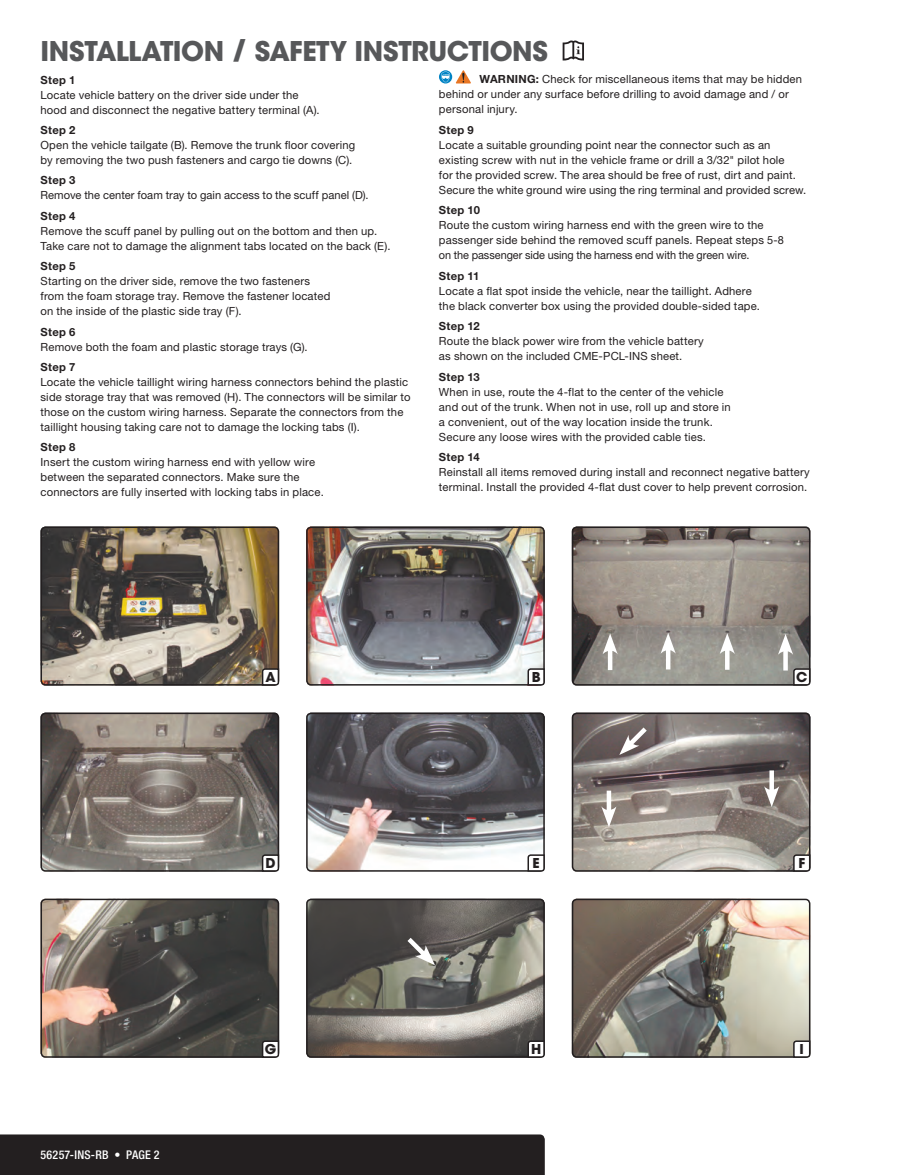
<style>
.page{position:relative;width:905px;height:1175px;background:#fff}
.page>*{position:absolute;margin:0;border:0;box-sizing:border-box;transform-origin:0 0}
.t1{font:700 27px "ITC Avant Garde Std";letter-spacing:-.015em;color:#57585a}
.t2{font:700 13.5px "ITC Avant Garde Std";color:#231f20}
.t3{font:500 condensed 12px "Helvetica Neue LT Std";letter-spacing:.02em;color:#fff}
.t4{font:11.25px/15px "Helvetica Neue LT Std";letter-spacing:.015em;color:#231f20}
.t5{font:700 11.25px "Helvetica Neue LT Std";letter-spacing:.025em;color:#231f20}
.s1{font-weight:700}
</style>
<div class="page">
<img style="left:41px;top:529px;width:235px;height:156px">
<div style="left:40px;top:526px;width:239px;height:159px;border:2px solid #231f20;border-radius:4px"></div>
<img style="left:307px;top:527px;width:237px;height:158px">
<div style="left:306px;top:526px;width:238px;height:159px;border:2px solid #231f20;border-radius:4px"></div>
<img style="left:574px;top:529px;width:233px;height:153px">
<div style="left:571px;top:526px;width:239px;height:159px;border:2px solid #231f20;border-radius:4px"></div>
<img style="left:41px;top:715px;width:235px;height:156px">
<div style="left:40px;top:712px;width:239px;height:159px;border:2px solid #231f20;border-radius:4px"></div>
<img style="left:307px;top:713px;width:237px;height:158px">
<div style="left:306px;top:712px;width:238px;height:159px;border:2px solid #231f20;border-radius:4px"></div>
<img style="left:574px;top:715px;width:233px;height:153px">
<div style="left:571px;top:712px;width:239px;height:159px;border:2px solid #231f20;border-radius:4px"></div>
<img style="left:41px;top:901px;width:235px;height:156px">
<div style="left:40px;top:898px;width:239px;height:159px;border:2px solid #231f20;border-radius:4px"></div>
<img style="left:307px;top:901px;width:234px;height:156px">
<div style="left:306px;top:898px;width:238px;height:159px;border:2px solid #231f20;border-radius:4px"></div>
<img style="left:574px;top:901px;width:233px;height:153px">
<div style="left:571px;top:898px;width:239px;height:159px;border:2px solid #231f20;border-radius:4px"></div>
<svg style="left:261px;top:667px;width:19px;height:19px"></svg>
<svg style="left:526px;top:667px;width:19px;height:19px"></svg>
<svg style="left:526px;top:1039px;width:19px;height:19px"></svg>
<svg style="left:792px;top:667px;width:19px;height:19px"></svg>
<svg style="left:261px;top:853px;width:19px;height:19px"></svg>
<svg style="left:261px;top:1039px;width:19px;height:19px"></svg>
<svg style="left:792px;top:1039px;width:19px;height:19px"></svg>
<svg style="left:526px;top:853px;width:19px;height:19px"></svg>
<svg style="left:792px;top:853px;width:19px;height:19px"></svg>
<svg style="left:562px;top:41px;width:22px;height:19px"></svg>
<hr style="left:608px;top:646px;width:4px;height:24px;background:#fff">
<svg style="left:602px;top:633px;width:15px;height:21px"></svg>
<hr style="left:666px;top:645px;width:4px;height:24px;background:#fff">
<svg style="left:660px;top:633px;width:15px;height:20px"></svg>
<hr style="left:725px;top:645px;width:4px;height:25px;background:#fff">
<svg style="left:719px;top:633px;width:15px;height:21px"></svg>
<svg style="left:783px;top:654px;width:4px;height:16px"></svg>
<svg style="left:778px;top:634px;width:15px;height:20px"></svg>
<svg style="left:619px;top:722px;width:32px;height:33px"></svg>
<div style="left:606px;top:790px;width:5px;height:24px;background:#fff"></div>
<svg style="left:601px;top:806px;width:15px;height:21px"></svg>
<div style="left:769px;top:770px;width:5px;height:24px;background:#fff"></div>
<svg style="left:764px;top:786px;width:15px;height:21px"></svg>
<svg style="left:403px;top:933px;width:32px;height:32px"></svg>
<svg style="left:456px;top:70px;width:15px;height:13px"></svg>
<svg style="left:439px;top:70px;width:13px;height:13px"></svg>
<svg style="left:441px;top:72px;width:9px;height:10px"></svg>
<div style="left:0;top:1134px;width:544px;height:40px;background:#231f20"></div>
<h1 class="t1" style="left:40px;top:33px;width:509px">INSTALLATION / SAFETY INSTRUCTIONS</h1>
<p class="t5" style="left:40px;top:73px;width:36px">Step 1</p>
<p class="t4" style="left:40px;top:87px;width:281px">Locate vehicle battery on the driver side under the hood and disconnect the negative battery terminal (A).</p>
<p class="t5" style="left:40px;top:123px;width:36px">Step 2</p>
<p class="t4" style="left:40px;top:137px;width:316px">Open the vehicle tailgate (B). Remove the trunk floor covering by removing the two push fasteners and cargo tie downs (C).</p>
<p class="t5" style="left:40px;top:173px;width:36px">Step 3</p>
<p class="t4" style="left:40px;top:188px;width:329px">Remove the center foam tray to gain access to the scuff panel (D).</p>
<p class="t5" style="left:40px;top:209px;width:36px">Step 4</p>
<p class="t4" style="left:40px;top:223px;width:351px">Remove the scuff panel by pulling out on the bottom and then up.<br>Take care not to damage the alignment tabs located on the back (E).</p>
<p class="t5" style="left:40px;top:259px;width:36px">Step 5</p>
<p class="t4" style="left:40px;top:273px;width:291px">Starting on the driver side, remove the two fasteners from the foam storage tray. Remove the fastener located on the inside of the plastic side tray (F).</p>
<p class="t5" style="left:40px;top:325px;width:36px">Step 6</p>
<p class="t4" style="left:40px;top:339px;width:269px">Remove both the foam and plastic storage trays (G).</p>
<p class="t5" style="left:40px;top:360px;width:36px">Step 7</p>
<p class="t4" style="left:40px;top:374px;width:371px">Locate the vehicle taillight wiring harness connectors behind the plastic side storage tray that was removed (H). The connectors will be similar to those on the custom wiring harness. Separate the connectors from the taillight housing taking care not to damage the locking tabs (I).</p>
<p class="t5" style="left:40px;top:440px;width:36px">Step 8</p>
<p class="t4" style="left:40px;top:455px;width:285px">Insert the custom wiring harness end with yellow wire between the separated connectors. Make sure the connectors are fully inserted with locking tabs in place.</p>
<p class="t4" style="left:439px;top:72px;width:365px;text-indent:41px"><span class="s1">WARNING:</span> Check for miscellaneous items that may be hidden behind or under any surface before drilling to avoid damage and / or personal injury.</p>
<p class="t5" style="left:439px;top:123px;width:36px">Step 9</p>
<p class="t4" style="left:439px;top:137px;width:368px">Locate a suitable grounding point near the connector such as an existing screw with nut in the vehicle frame or drill a 3/32" pilot hole<br>for the provided screw. The area should be free of rust, dirt and paint.<br>Secure the white ground wire using the ring terminal and provided screw.</p>
<p class="t5" style="left:439px;top:203px;width:42px">Step 10</p>
<p class="t4" style="left:439px;top:218px;width:346px">Route the custom wiring harness end with the green wire to the passenger side behind the removed scuff panels. Repeat steps 5-8 on the passenger side using the harness end with the green wire.</p>
<p class="t5" style="left:439px;top:269px;width:42px">Step 11</p>
<p class="t4" style="left:439px;top:283px;width:322px">Locate a flat spot inside the vehicle, near the taillight. Adhere the black converter box using the provided double-sided tape.</p>
<p class="t5" style="left:439px;top:319px;width:42px">Step 12</p>
<p class="t4" style="left:439px;top:333px;width:266px">Route the black power wire from the vehicle battery as shown on the included CME-PCL-INS sheet.</p>
<p class="t5" style="left:439px;top:370px;width:42px">Step 13</p>
<p class="t4" style="left:439px;top:384px;width:293px">When in use, route the 4-flat to the center of the vehicle and out of the trunk. When not in use, roll up and store in a convenient, out of the way location inside the trunk.<br>Secure any loose wires with the provided cable ties.</p>
<p class="t5" style="left:439px;top:450px;width:42px">Step 14</p>
<p class="t4" style="left:439px;top:464px;width:372px">Reinstall all items removed during install and reconnect negative battery terminal. Install the provided 4-flat dust cover to help prevent corrosion.</p>
<p class="t2" style="left:265px;top:668px;width:12px">A</p>
<p class="t2" style="left:531px;top:668px;width:10px">B</p>
<p class="t2" style="left:796px;top:668px;width:13px">C</p>
<p class="t2" style="left:265px;top:854px;width:12px">D</p>
<p class="t2" style="left:532px;top:854px;width:9px">E</p>
<p class="t2" style="left:798px;top:854px;width:8px">F</p>
<p class="t3" style="left:40px;top:1147px;width:121px">56257-INS-RB • PAGE 2</p>
<p class="t2" style="left:265px;top:1040px;width:13px">G</p>
<p class="t2" style="left:799px;top:1040px;width:6px">I</p>
<p class="t2" style="left:531px;top:1040px;width:12px">H</p>
</div>
